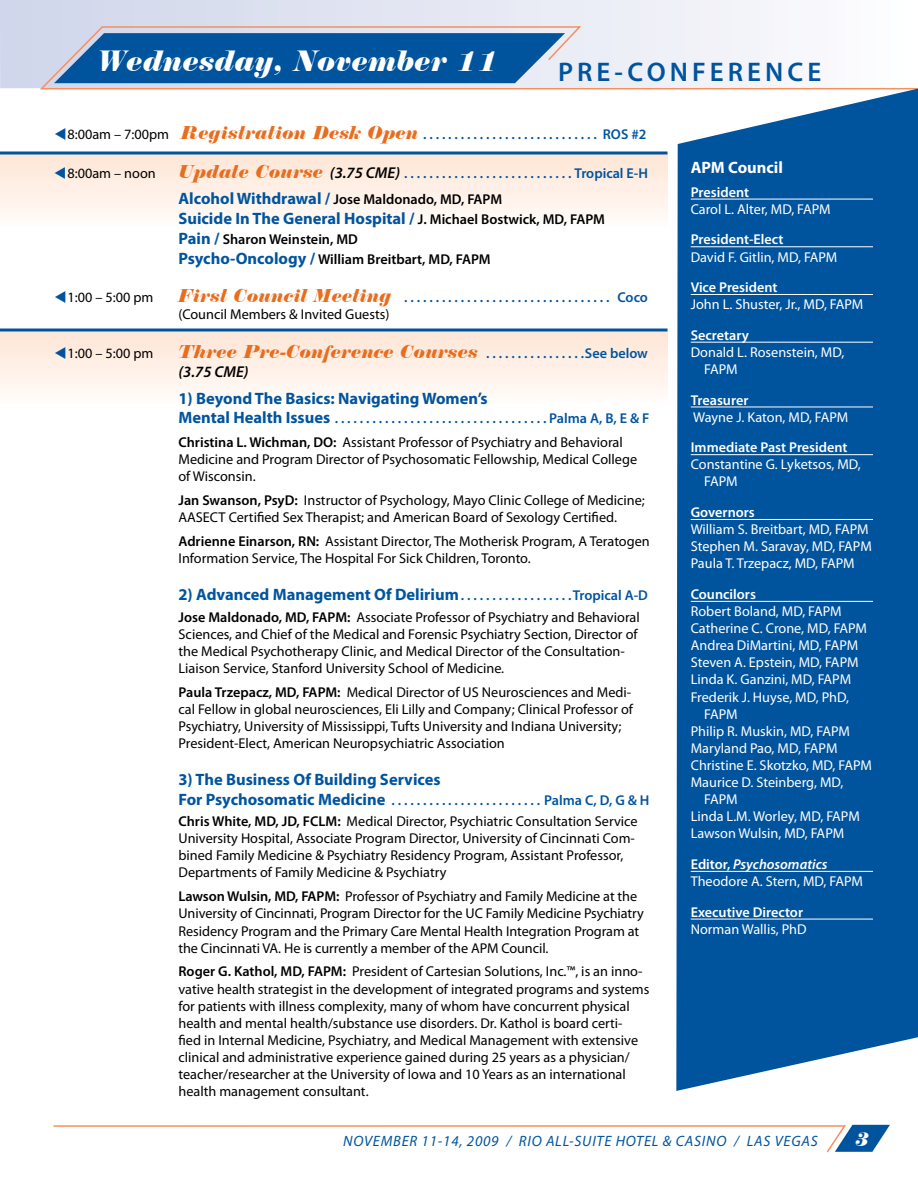
<style>
.page{position:relative;width:918px;height:1188px;background:#fff}
.page>*{position:absolute;margin:0;border:0;box-sizing:border-box;transform-origin:0 0}
.t1{font:italic 28.5px "Normande BT";color:#fff}
.t2{font:600 27px "Myriad Pro";letter-spacing:.15em;color:#00549e}
.t3{font:italic 19.5px "Normande BT";color:#fff}
.t4{font:italic 18px "Normande BT";color:#e96d1f}
.t5{font:700 16.5px "Myriad Pro";color:#00549e}
.t6{font:700 16.5px "Myriad Pro";color:#fff}
.t7{font:italic 600 15.75px "Myriad Pro";color:#000}
.t8{font:italic 15px "Myriad Pro";letter-spacing:.05em;color:#00549e}
.t9{font:14.25px/17.1px "Myriad Pro";color:#000}
.t10{font:14.25px/17.1px "Myriad Pro";color:#fff}
.t11{font:600 14.25px/26.5px "Myriad Pro";color:#00549e}
.t12{font:600 14.25px "Myriad Pro";color:#fff}
.t13{font:600 14.25px/19.8px "Myriad Pro";color:#000}
.s1{font-weight:400;color:#000}
.s2{font-family:"Normande BT";font-weight:400;font-style:italic;font-size:18px;color:#e96d1f}
.s3{color:#00549e}
.s4{font-style:italic;font-size:15.75px;color:#000}
.s5{font-weight:700;font-size:16.5px}
.s6{color:#000}
.s7{font-weight:600;font-size:14.25px;color:#000}
.s8{font-weight:700;font-size:16.5px;color:#00549e}
.s9{font-family:"Myriad Pro";font-weight:600;font-style:normal;font-size:14.25px;color:#00549e}
.s10{font-weight:600}
.s11{font-weight:600;font-size:14.25px}
.s12{font-weight:600;color:#00549e}
.s13{font-weight:600;font-style:italic}
</style>
<div class="page">
<svg style="left:53px;top:1124px;width:837px;height:29px"></svg>
<div style="left:0;top:0;width:918px;height:88px;background:linear-gradient(to right,#cfd5e9,#fdfcfe)"></div>
<div style="left:0;top:154px;width:668px;height:75px;background:linear-gradient(to bottom,#fee5d5,#fffdfb)"></div>
<div style="left:0;top:330px;width:668px;height:75px;background:linear-gradient(to bottom,#fee5d5,#fffdfb)"></div>
<svg style="left:38px;top:25px;width:880px;height:65px"></svg>
<div style="left:676px;top:89px;width:242px;height:1002px;background:#00549e"></div>
<hr style="left:691px;top:199px;width:182px;height:1px;background:#fff">
<hr style="left:691px;top:247px;width:182px;height:1px;background:#fff">
<hr style="left:691px;top:294px;width:182px;height:1px;background:#fff">
<hr style="left:691px;top:342px;width:182px;height:1px;background:#fff">
<hr style="left:691px;top:407px;width:182px;height:1px;background:#fff">
<hr style="left:691px;top:454px;width:182px;height:1px;background:#fff">
<hr style="left:691px;top:519px;width:182px;height:1px;background:#fff">
<hr style="left:691px;top:601px;width:182px;height:1px;background:#fff">
<hr style="left:691px;top:871px;width:182px;height:1px;background:#fff">
<hr style="left:691px;top:919px;width:182px;height:1px;background:#fff">
<hr style="left:0;top:151px;width:668px;height:3px;background:#00549e">
<svg style="left:0;top:328px;width:668px;height:4px;background:#3f7bb0"></svg>
<svg style="left:67px;top:178px;width:14px;height:1px"></svg>
<svg style="left:67px;top:358px;width:14px;height:1px"></svg>
<h1 class="t1" style="left:99px;top:43px;width:402px">Wednesday, November 11</h1>
<h2 class="t2" style="left:558px;top:55px;width:265px">PRE-CONFERENCE</h2>
<p class="t11" style="left:54px;top:121px;width:594px">▼<span class="s1">8:00am – 7:00pm</span> <span class="s2">Registration Desk Open</span> . . . . . . . . . . . . . . . . . . . . . . . . . . . . ROS #2</p>
<p class="t9" style="left:54px;top:164px;width:103px"><span class="s3">▼</span>8:00am – noon</p>
<p class="t11" style="left:178px;top:159px;width:471px"><span class="s2">Update Course</span> <span class="s4">(3.75 CME)</span> . . . . . . . . . . . . . . . . . . . . . . . . . . . Tropical E-H<br><span class="s5">Alcohol Withdrawal /</span> <span class="s6">Jose Maldonado, MD, FAPM</span></p>
<p class="t5" style="left:178px;top:208px;width:428px">Suicide In The General Hospital / <span class="s7">J. Michael Bostwick, MD, FAPM</span></p>
<p class="t13" style="left:178px;top:229px;width:314px"><span class="s8">Pain /</span> Sharon Weinstein, MD<br><span class="s8">Psycho-Oncology /</span> William Breitbart, MD, FAPM</p>
<p class="t9" style="left:54px;top:289px;width:101px"><span class="s3">▼</span>1:00 – 5:00 pm</p>
<p class="t11" style="left:178px;top:289px;width:471px;line-height:17.1px"><span class="s2">First Council Meeting</span> . . . . . . . . . . . . . . . . . . . . . . . . . . . . . . . . . Coco <span class="s1">(Council Members &amp; Invited Guests)</span></p>
<p class="t9" style="left:54px;top:345px;width:101px"><span class="s3">▼</span>1:00 – 5:00 pm</p>
<p class="t4" style="left:178px;top:341px;width:471px">Three Pre-Conference Courses <span class="s9">. . . . . . . . . . . . . . . See below</span></p>
<p class="t7" style="left:178px;top:362px;width:72px">(3.75 CME)</p>
<p class="t5" style="left:178px;top:387px;width:311px">1) Beyond The Basics: Navigating Women’s</p>
<p class="t11" style="left:178px;top:406px;width:473px;line-height:23.9px"><span class="s5">Mental Health Issues</span> . . . . . . . . . . . . . . . . . . . . . . . . . . . . . . . . . . Palma A, B, E &amp; F<br><span class="s6">Christina L. Wichman, DO:</span> <span class="s1">Assistant Professor of Psychiatry and Behavioral</span></p>
<p class="t9" style="left:178px;top:451px;width:460px">Medicine and Program Director of Psychosomatic Fellowship, Medical College of Wisconsin.</p>
<p class="t9" style="left:178px;top:492px;width:468px"><span class="s10">Jan Swanson, PsyD:</span> Instructor of Psychology, Mayo Clinic College of Medicine;<br>AASECT Certified Sex Therapist; and American Board of Sexology Certified.</p>
<p class="t9" style="left:178px;top:533px;width:473px"><span class="s10">Adrienne Einarson, RN:</span> Assistant Director, The Motherisk Program, A Teratogen<br>Information Service, The Hospital For Sick Children, Toronto.</p>
<p class="t5" style="left:178px;top:584px;width:471px">2) Advanced Management Of Delirium <span class="s11">. . . . . . . . . . . . . . . . . Tropical A-D</span></p>
<p class="t9" style="left:179px;top:608px;width:463px"><span class="s10">Jose Maldonado, MD, FAPM:</span> Associate Professor of Psychiatry and Behavioral Sciences, and Chief of the Medical and Forensic Psychiatry Section, Director of the Medical Psychotherapy Clinic, and Medical Director of the Consultation-Liaison Service, Stanford University School of Medicine.</p>
<p class="t9" style="left:179px;top:683px;width:456px"><span class="s10">Paula Trzepacz, MD, FAPM:</span> Medical Director of US Neurosciences and Medi&shy;cal Fellow in global neurosciences, Eli Lilly and Company; Clinical Professor of Psychiatry, University of Mississippi, Tufts University and Indiana University; President-Elect, American Neuropsychiatric Association</p>
<p class="t5" style="left:178px;top:769px;width:264px">3) The Business Of Building Services</p>
<p class="t9" style="left:178px;top:789px;width:473px;line-height:21.5px"><span class="s8">For Psychosomatic Medicine</span> <span class="s12">. . . . . . . . . . . . . . . . . . . . . . . . Palma C, D, G &amp; H<br></span><span class="s10">Chris White, MD, JD, FCLM:</span> Medical Director, Psychiatric Consultation Service</p>
<p class="t9" style="left:178px;top:830px;width:458px">University Hospital, Associate Program Director, University of Cincinnati Com&shy;bined Family Medicine &amp; Psychiatry Residency Program, Assistant Professor,<br>Departments of Family Medicine &amp; Psychiatry</p>
<p class="t9" style="left:178px;top:888px;width:467px"><span class="s10">Lawson Wulsin, MD, FAPM:</span> Professor of Psychiatry and Family Medicine at the University of Cincinnati, Program Director for the UC Family Medicine Psychiatry Residency Program and the Primary Care Mental Health Integration Program at the Cincinnati VA. He is currently a member of the APM Council.</p>
<p class="t9" style="left:178px;top:963px;width:473px"><span class="s10">Roger G. Kathol, MD, FAPM:</span> President of Cartesian Solutions, Inc.™, is an inno&shy;vative health strategist in the development of integrated programs and systems for patients with illness complexity, many of whom have concurrent physical health and mental health/substance use disorders. Dr. Kathol is board certi-<br>fied in Internal Medicine, Psychiatry, and Medical Management with extensive clinical and administrative experience gained during 25 years as a physician/ teacher/researcher at the University of Iowa and 10 Years as an international health management consultant.</p>
<p class="t6" style="left:691px;top:157px;width:94px">APM Council</p>
<p class="t12" style="left:691px;top:183px;width:60px">President</p>
<p class="t10" style="left:691px;top:200px;width:141px">Carol L. Alter, MD, FAPM</p>
<p class="t12" style="left:691px;top:231px;width:94px">President-Elect</p>
<p class="t10" style="left:691px;top:248px;width:148px">David F. Gitlin, MD, FAPM</p>
<p class="t12" style="left:691px;top:278px;width:88px">Vice President</p>
<p class="t10" style="left:691px;top:296px;width:174px">John L. Shuster, Jr., MD, FAPM</p>
<p class="t12" style="left:691px;top:326px;width:60px">Secretary</p>
<p class="t10" style="left:704px;top:343px;width:142px;text-indent:-13px">Donald L. Rosenstein, MD,<br>FAPM</p>
<p class="t12" style="left:691px;top:391px;width:59px">Treasurer</p>
<p class="t10" style="left:693px;top:408px;width:157px">Wayne J. Katon, MD, FAPM</p>
<p class="t12" style="left:691px;top:438px;width:158px">Immediate Past President</p>
<p class="t10" style="left:704px;top:456px;width:158px;text-indent:-13px">Constantine G. Lyketsos, MD,<br>FAPM</p>
<p class="t12" style="left:691px;top:503px;width:66px">Governors</p>
<p class="t10" style="left:691px;top:521px;width:183px">William S. Breitbart, MD, FAPM<br>Stephen M. Saravay, MD, FAPM<br>Paula T. Trzepacz, MD, FAPM</p>
<p class="t12" style="left:691px;top:585px;width:67px">Councilors</p>
<p class="t10" style="left:691px;top:603px;width:152px">Robert Boland, MD, FAPM</p>
<p class="t10" style="left:691px;top:620px;width:178px">Catherine C. Crone, MD, FAPM</p>
<p class="t10" style="left:691px;top:637px;width:169px">Andrea DiMartini, MD, FAPM</p>
<p class="t10" style="left:691px;top:654px;width:169px">Steven A. Epstein, MD, FAPM</p>
<p class="t10" style="left:691px;top:671px;width:162px">Linda K. Ganzini, MD, FAPM</p>
<p class="t10" style="left:691px;top:688px;width:160px">Frederik J. Huyse, MD, PhD,</p>
<p class="t10" style="left:704px;top:705px;width:35px">FAPM</p>
<p class="t10" style="left:691px;top:722px;width:161px">Philip R. Muskin, MD, FAPM</p>
<p class="t10" style="left:691px;top:739px;width:148px">Maryland Pao, MD, FAPM</p>
<p class="t10" style="left:691px;top:756px;width:183px">Christine E. Skotzko, MD, FAPM</p>
<p class="t10" style="left:691px;top:774px;width:154px">Maurice D. Steinberg, MD,</p>
<p class="t10" style="left:704px;top:791px;width:35px">FAPM</p>
<p class="t10" style="left:691px;top:808px;width:171px">Linda L.M. Worley, MD, FAPM</p>
<p class="t10" style="left:691px;top:825px;width:155px">Lawson Wulsin, MD, FAPM</p>
<p class="t10" style="left:691px;top:855px;width:174px"><span class="s10">Editor,</span> <span class="s13">Psychosomatics<br></span>Theodore A. Stern, MD, FAPM</p>
<p class="t12" style="left:691px;top:903px;width:114px">Executive Director</p>
<p class="t10" style="left:691px;top:920px;width:117px">Norman Wallis, PhD</p>
<p class="t8" style="left:343px;top:1132px;width:476px">NOVEMBER 11-14, 2009 / RIO ALL-SUITE HOTEL &amp; CASINO / LAS VEGAS</p>
<h3 class="t3" style="left:855px;top:1127px;width:16px">3</h3>
</div>
